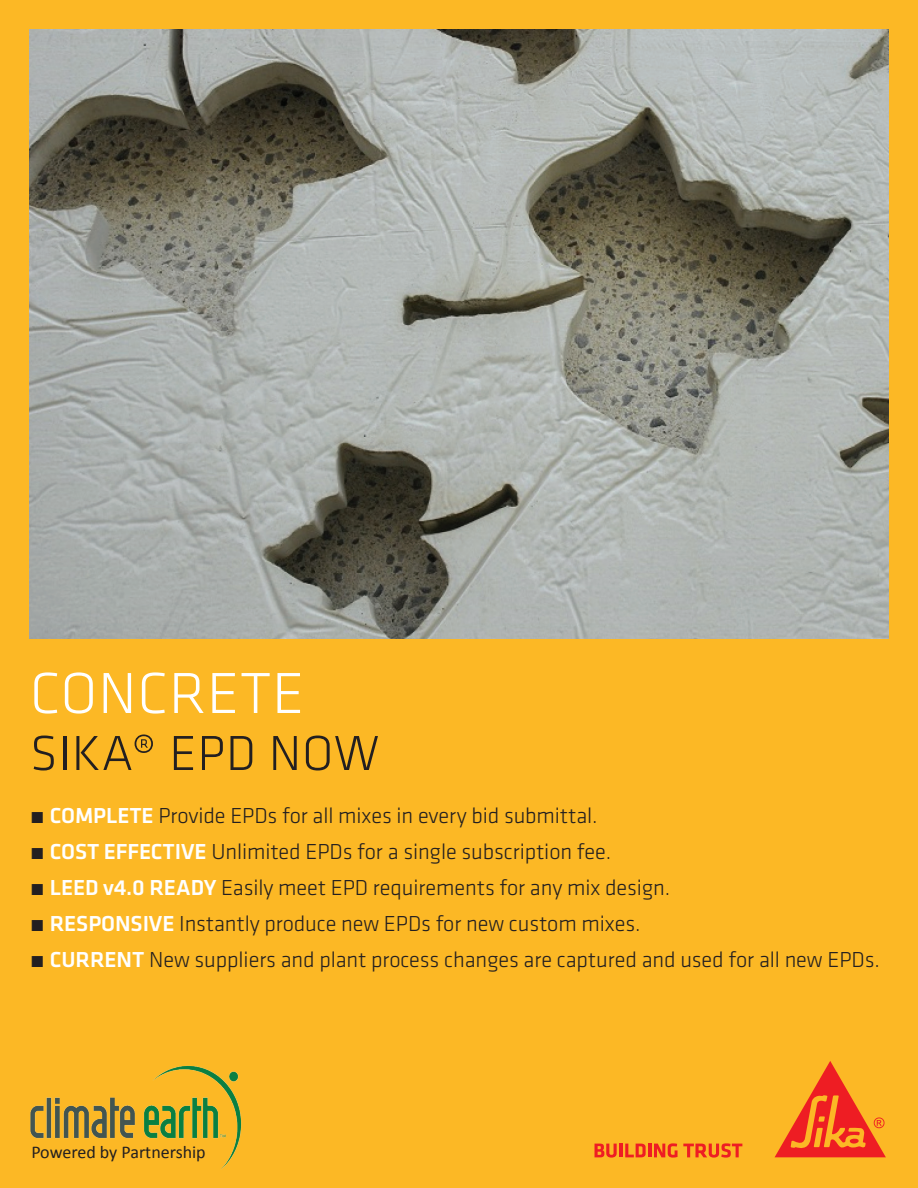
<style>
.page{position:relative;width:918px;height:1188px;background:#fcb825}
.page>*{position:absolute;margin:0;border:0;box-sizing:border-box;transform-origin:0 0}
.t1{font:300 60px "Klavika";letter-spacing:.015em;color:#fff}
.t2{font:300 51px "Klavika";letter-spacing:.015em;color:#231f20}
.t3{font:300 22.5px "Klavika";letter-spacing:-.005em;color:#231f20}
.t4{font:18px "Calibri";color:#231f20}
.s1{font-weight:500;color:#fff}
</style>
<div class="page">
<img style="left:30px;top:30px;width:858px;height:608px">
<svg style="left:595px;top:1143px;width:147px;height:15px"></svg>
<svg style="left:775px;top:1061px;width:111px;height:96px"></svg>
<img style="left:30px;top:1065px;width:212px;height:105px">
<h1 class="t1" style="left:30px;top:660px;width:276px">CONCRETE</h1>
<h2 class="t2" style="left:30px;top:725px;width:351px">SIKA® EPD NOW</h2>
<p class="t3" style="left:30px;top:803px;width:569px">• <span class="s1">COMPLETE</span> Provide EPDs for all mixes in every bid submittal.</p>
<p class="t3" style="left:30px;top:839px;width:583px">• <span class="s1">COST EFFECTIVE</span> Unlimited EPDs for a single subscription fee.</p>
<p class="t3" style="left:30px;top:875px;width:642px">• <span class="s1">LEED v4.0 READY</span> Easily meet EPD requirements for any mix design.</p>
<p class="t3" style="left:30px;top:911px;width:612px">• <span class="s1">RESPONSIVE</span> Instantly produce new EPDs for new custom mixes.</p>
<p class="t3" style="left:30px;top:947px;width:851px">• <span class="s1">CURRENT</span> New suppliers and plant process changes are captured and used for all new EPDs.</p>
<p class="t4" style="left:31px;top:1140px;width:176px">Powered by Partnership</p>
</div>
